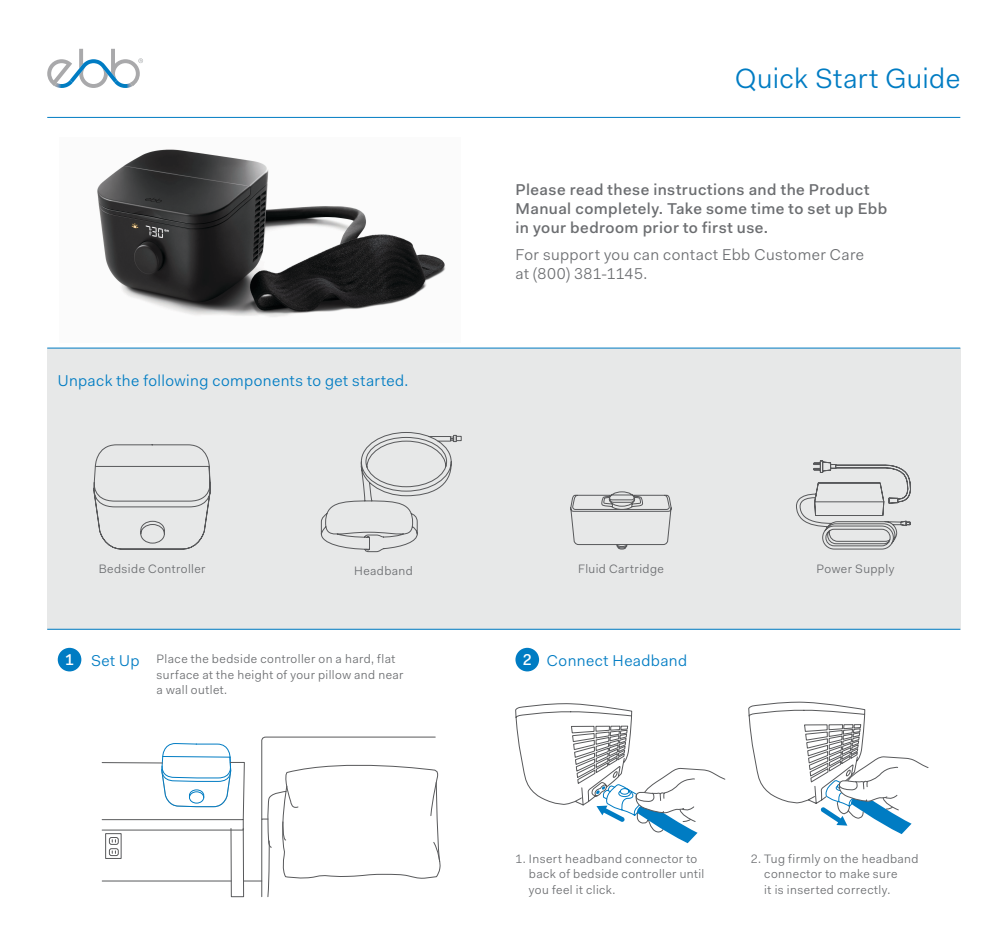
<style>
.page{position:relative;width:1008px;height:945px;background:#fff}
.page>*{position:absolute;margin:0;border:0;box-sizing:border-box;transform-origin:0 0}
.t1{font:28px "Fakt Pro Blond";letter-spacing:.015em;color:#007cc3}
.t2{font:500 15.75px/19.2px "Fakt Pro";letter-spacing:.03em;color:#6c6e71}
.t3{font:15.75px "Fakt Pro Blond";letter-spacing:.03em;color:#007cc3}
.t4{font:15.75px/19.2px "Fakt Pro Blond";letter-spacing:.025em;color:#6c6e71}
.t5{font:500 15.75px "Fakt Pro";color:#fff}
.t6{font:12.25px/15.8px "Fakt Pro Blond";letter-spacing:.035em;color:#6c6e71}
</style>
<div class="page">
<div style="left:47px;top:348px;width:913px;height:281px;background:#e7e8e8"></div>
<hr style="left:47px;top:117px;width:913px;height:1px;background:#007cc3">
<svg style="left:515px;top:703px;width:211px;height:140px"></svg>
<svg style="left:101px;top:736px;width:340px;height:162px"></svg>
<svg style="left:93px;top:444px;width:118px;height:106px"></svg>
<svg style="left:320px;top:432px;width:142px;height:121px"></svg>
<svg style="left:570px;top:491px;width:102px;height:59px"></svg>
<svg style="left:796px;top:460px;width:115px;height:90px"></svg>
<div style="left:58px;top:648px;width:23px;height:23px;background:#007cc3;border-radius:50%"></div>
<div style="left:515px;top:648px;width:24px;height:23px;background:#007cc3;border-radius:50%"></div>
<img style="left:97px;top:149px;width:349px;height:168px">
<svg style="left:748px;top:701px;width:181px;height:133px"></svg>
<img style="left:55px;top:69px;width:24px;height:19px">
<svg style="left:47px;top:59px;width:25px;height:27px"></svg>
<svg style="left:79px;top:49px;width:64px;height:39px"></svg>
<hr style="left:47px;top:348px;width:913px;height:1px;background:#007cc3">
<hr style="left:47px;top:629px;width:913px;height:1px;background:#007cc3">
<p class="t1" style="left:735px;top:60px;width:226px">Quick Start Guide</p>
<p class="t3" style="left:58px;top:370px;width:352px">Unpack the following components to get started.</p>
<p class="t2" style="left:515px;top:179px;width:373px">Please read these instructions and the Product<br>Manual completely. Take some time to set up Ebb in your bedroom prior to first use.</p>
<p class="t4" style="left:515px;top:245px;width:350px">For support you can contact Ebb Customer Care at (800) 381-1145.</p>
<p class="t6" style="left:99px;top:561px;width:108px">Bedside Controller</p>
<p class="t6" style="left:354px;top:563px;width:60px">Headband</p>
<p class="t6" style="left:578px;top:561px;width:87px">Fluid Cartridge</p>
<p class="t6" style="left:817px;top:561px;width:79px">Power Supply</p>
<p class="t5" style="left:65px;top:649px;width:10px">1</p>
<p class="t5" style="left:523px;top:649px;width:10px">2</p>
<p class="t6" style="left:157px;top:651px;width:248px">Place the bedside controller on a hard, flat surface at the height of your pillow and near a wall outlet.</p>
<p class="t3" style="left:91px;top:650px;width:50px">Set Up</p>
<p class="t3" style="left:547px;top:650px;width:142px">Connect Headband</p>
<p class="t6" style="left:529px;top:850px;width:177px;text-indent:-14px">1. Insert headband connector to back of bedside controller until you feel it click.</p>
<p class="t6" style="left:764px;top:850px;width:156px;text-indent:-13px">2. Tug firmly on the headband connector to make sure<br>it is inserted correctly.</p>
</div>
